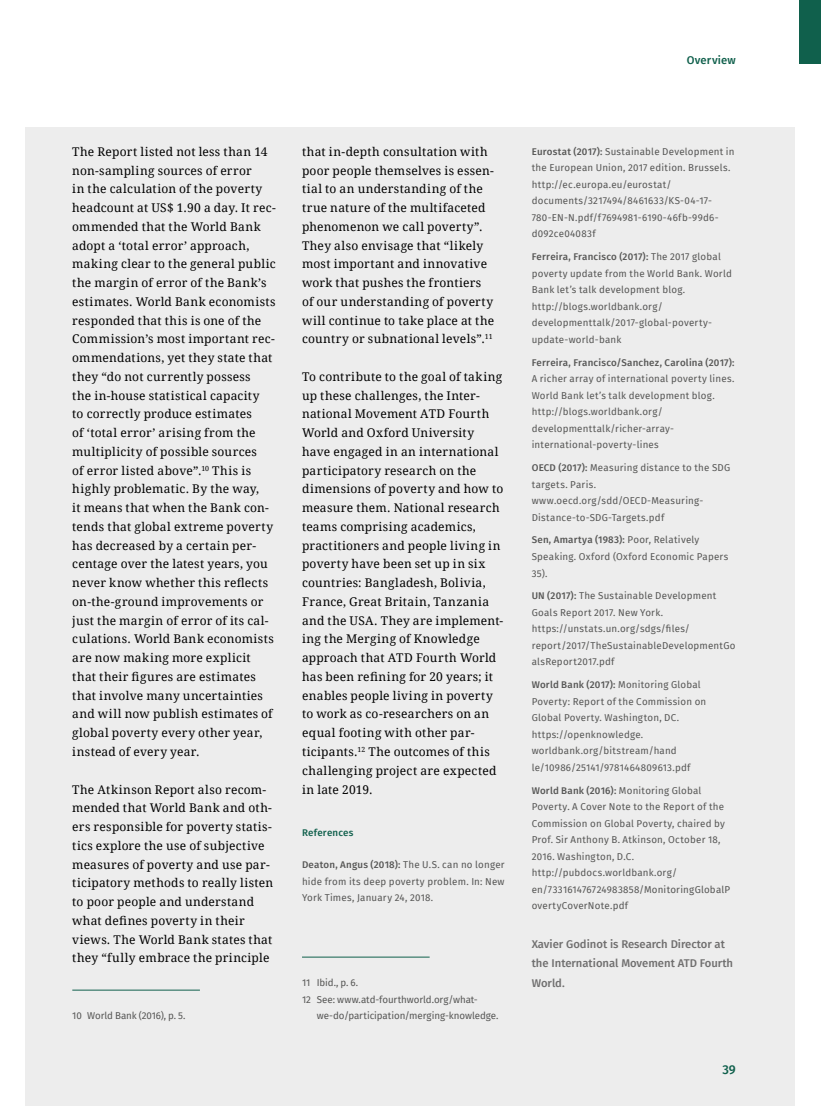
<style>
.page{position:relative;width:821px;height:1106px;background:#fff}
.page>*{position:absolute;margin:0;border:0;box-sizing:border-box;transform-origin:0 0}
.t1{font:500 12.75px "Fira Sans";color:#10604c}
.t2{font:12px/18.8px "Droid Serif";letter-spacing:.02em;color:#000}
.t3{font:500 11.25px/19.5px "Fira Sans";color:#706f6f}
.t4{font:500 11.25px "Fira Sans";letter-spacing:.02em;color:#10604c}
.t5{font:9.75px/16.5px "Fira Sans";letter-spacing:.02em;color:#575756}
.t6{font:9.75px "Fira Sans";letter-spacing:-.005em;color:#575756}
.t7{font:500 9.75px "Fira Sans";letter-spacing:.02em;color:#575756}
.t8{font:9.75px "Fira Sans";letter-spacing:-.01em;color:#575756}
.t9{font:500 9.75px "Fira Sans";letter-spacing:.02em;color:#10604c}
.s1{font-weight:500}
</style>
<div class="page">
<div style="left:26px;top:128px;width:769px;height:978px;background:#ededed"></div>
<div style="left:799px;top:0;width:22px;height:64px;background:#10604c"></div>
<hr style="left:72px;top:989px;width:128px;height:1px;background:#10604c">
<hr style="left:302px;top:956px;width:127px;height:1px;background:#10604c">
<p class="t4" style="left:686px;top:51px;width:51px">Overview</p>
<p class="t2" style="left:72px;top:142px;width:205px">The Report listed not less than 14 non-sampling sources of error<br>in the calculation of the poverty headcount at US$ 1.90 a day. It rec&shy;ommended that the World Bank adopt a ‘total error’ approach, making clear to the general public the margin of error of the Bank’s estimates. World Bank economists responded that this is one of the<br>Commission’s most important rec&shy;ommendations, yet they state that they “do not currently possess<br>the in-house statistical capacity<br>to correctly produce estimates<br>of ‘total error’ arising from the multiplicity of possible sources<br>of error listed above”.<sup>10</sup> This is highly problematic. By the way,<br>it means that when the Bank con&shy;tends that global extreme poverty has decreased by a certain per&shy;centage over the latest years, you never know whether this reflects on-the-ground improvements or just the margin of error of its cal&shy;culations. World Bank economists are now making more explicit that their figures are estimates that involve many uncertainties and will now publish estimates of global poverty every other year, instead of every year.</p>
<p class="t2" style="left:72px;top:779px;width:202px">The Atkinson Report also recom&shy;mended that World Bank and oth&shy;ers responsible for poverty statis&shy;tics explore the use of subjective measures of poverty and use par&shy;ticipatory methods to really listen to poor people and understand what defines poverty in their views. The World Bank states that they “fully embrace the principle</p>
<p class="t8" style="left:72px;top:1008px;width:115px">10 World Bank (2016), p. 5.</p>
<p class="t2" style="left:302px;top:142px;width:194px">that in-depth consultation with poor people themselves is essen&shy;tial to an understanding of the true nature of the multifaceted phenomenon we call poverty”.<br>They also envisage that “likely most important and innovative work that pushes the frontiers of our understanding of poverty will continue to take place at the country or subnational levels”.<sup>11</sup></p>
<p class="t2" style="left:302px;top:367px;width:203px">To contribute to the goal of taking up these challenges, the Inter&shy;national Movement ATD Fourth<br>World and Oxford University have engaged in an international participatory research on the dimensions of poverty and how to measure them. National research teams comprising academics, practitioners and people living in poverty have been set up in six countries: Bangladesh, Bolivia,<br>France, Great Britain, Tanzania and the USA. They are implement&shy;ing the Merging of Knowledge approach that ATD Fourth World has been refining for 20 years; it enables people living in poverty to work as co-researchers on an equal footing with other par&shy;ticipants.<sup>12</sup> The outcomes of this challenging project are expected in late 2019.</p>
<p class="t9" style="left:302px;top:824px;width:53px">References</p>
<p class="t5" style="left:302px;top:856px;width:204px;text-align:justify"><span class="s1">Deaton, Angus (2018):</span> The U.S. can no longer hide from its deep poverty problem. In: New York Times, January 24, 2018.</p>
<p class="t5" style="left:302px;top:974px;width:58px">11 Ibid., p. 6.</p>
<p class="t6" style="left:302px;top:992px;width:177px">12 See: www.atd-fourthworld.org/what-</p>
<p class="t6" style="left:317px;top:1008px;width:183px">we-do/participation/merging-knowledge.</p>
<p class="t5" style="left:531px;top:143px;width:204px"><span class="s1">Eurostat (2017):</span> Sustainable Development in the European Union, 2017 edition. Brussels. http://ec.europa.eu/eurostat/ documents/3217494/8461633/KS-04-17- 780-EN-N.pdf/f7694981-6190-46fb-99d6- d092ce04083f</p>
<p class="t5" style="left:531px;top:248px;width:202px"><span class="s1">Ferreira, Francisco (2017):</span> The 2017 global poverty update from the World Bank. World Bank let’s talk development blog. http://blogs.worldbank.org/ developmenttalk/2017-global-poverty&shy;update-world-bank</p>
<p class="t7" style="left:531px;top:354px;width:204px">Ferreira, Francisco/Sanchez, Carolina (2017):</p>
<p class="t5" style="left:531px;top:370px;width:204px">A richer array of international poverty lines.<br>World Bank let’s talk development blog. http://blogs.worldbank.org/ developmenttalk/richer-array&shy;international-poverty-lines</p>
<p class="t5" style="left:531px;top:459px;width:200px"><span class="s1">OECD (2017):</span> Measuring distance to the SDG targets. Paris. www.oecd.org/sdd/OECD-Measuring-<br>Distance-to-SDG-Targets.pdf</p>
<p class="t5" style="left:531px;top:531px;width:198px"><span class="s1">Sen, Amartya (1983):</span> Poor, Relatively<br>Speaking. Oxford (Oxford Economic Papers<br>35).</p>
<p class="t5" style="left:531px;top:587px;width:205px"><span class="s1">UN (2017):</span> The Sustainable Development Goals Report 2017. New York. https://unstats.un.org/sdgs/files/ report/2017/TheSustainableDevelopmentGo alsReport2017.pdf</p>
<p class="t5" style="left:531px;top:676px;width:176px"><span class="s1">World Bank (2017):</span> Monitoring Global Poverty: Report of the Commission on Global Poverty. Washington, DC. https://openknowledge. worldbank.org/bitstream/hand le/10986/25141/9781464809613.pdf</p>
<p class="t5" style="left:531px;top:781px;width:200px"><span class="s1">World Bank (2016):</span> Monitoring Global Poverty. A Cover Note to the Report of the Commission on Global Poverty, chaired by Prof. Sir Anthony B. Atkinson, October 18, 2016. Washington, D.C. http://pubdocs.worldbank.org/ en/733161476724983858/MonitoringGlobalP overtyCoverNote.pdf</p>
<p class="t3" style="left:531px;top:933px;width:203px">Xavier Godinot is Research Director at the International Movement ATD Fourth<br>World.</p>
<p class="t1" style="left:722px;top:1059px;width:15px">39</p>
</div>
